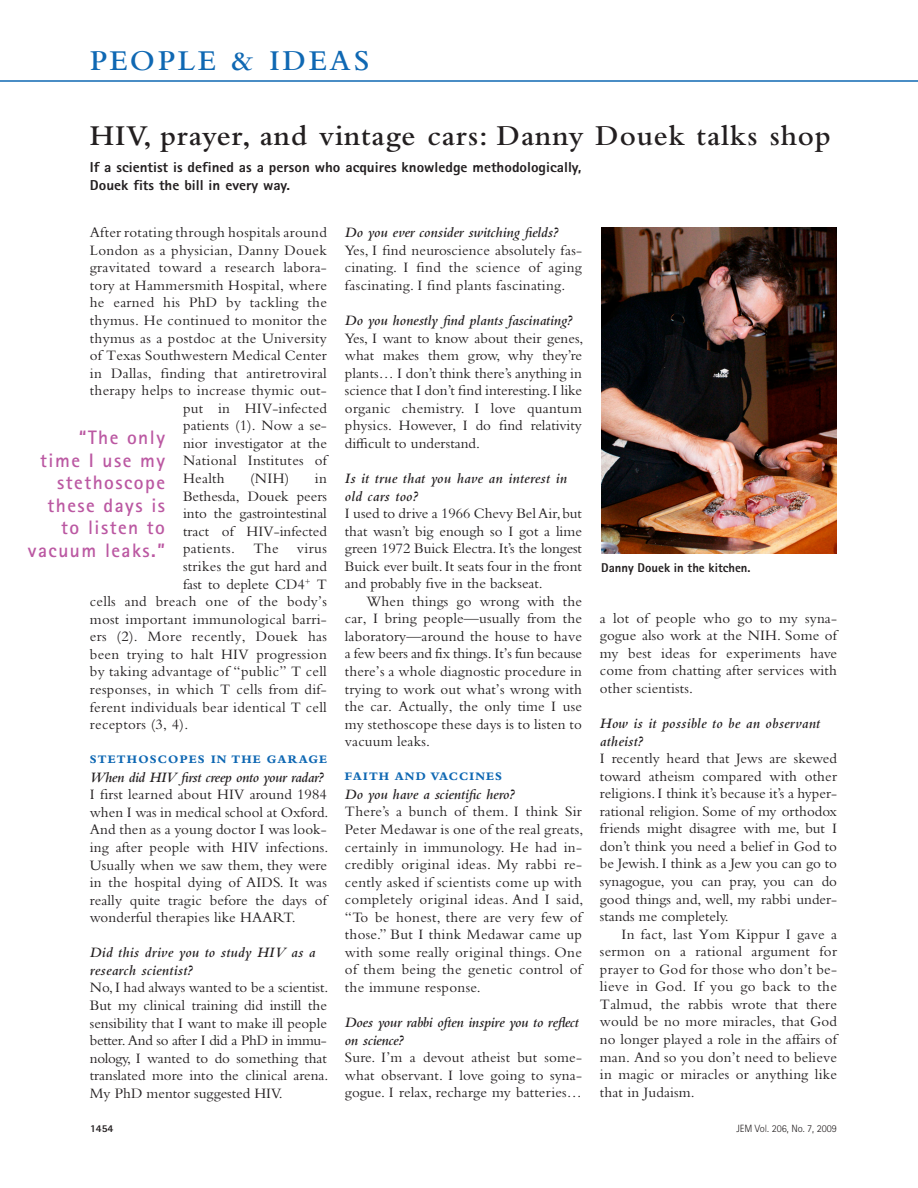
<style>
.page{position:relative;width:918px;height:1188px;background:#fff}
.page>*{position:absolute;margin:0;border:0;box-sizing:border-box;transform-origin:0 0}
.t1{font:600 30px "Bembo Std";letter-spacing:.03em;color:#231f20}
.t2{font:600 30px "Bembo Std";letter-spacing:.1em;color:#0f68b3}
.t3{font:700 19.5px/22.5px "Rotis Sans Serif Std";letter-spacing:.075em;color:#bb58a2;text-align:right}
.t4{font:15px/17.5px "Bembo Std";letter-spacing:.02em;color:#231f20;text-align:justify}
.t5{font:italic 600 15px/17.5px "Bembo Std";color:#231f20}
.t6{font:italic 600 15px/17.5px "Bembo Std";letter-spacing:.02em;color:#231f20}
.t7{font:15px "Bembo Std";color:#231f20}
.t8{font:italic 600 15px "Bembo Std";letter-spacing:-.02em;color:#231f20}
.t9{font:800 14.4px/18px "Rotis Sans Serif Std";color:#231f20;scale:1.05 1}
.t10{font:800 12.75px "Rotis Sans Serif Std";color:#231f20}
.t11{font:800 12px "Bembo Std";letter-spacing:.1em;color:#0f68b3}
.t12{font:300 10.5px "Rotis Sans Serif Std";color:#231f20}
.t13{font:800 10.5px "Rotis Sans Serif Std";color:#231f20}
</style>
<div class="page">
<hr style="left:0;top:80px;width:918px;height:2px;background:#0f68b3">
<img style="left:601px;top:227px;width:236px;height:327px">
<h1 class="t2" style="left:90px;top:48px;width:281px">PEOPLE &amp; IDEAS</h1>
<h1 class="t1" style="left:90px;top:123px;width:742px">HIV, prayer, and vintage cars: Danny Douek talks shop</h1>
<p class="t9" style="left:90px;top:159px;width:470px">If a scientist is defined as a person who acquires knowledge methodologically,<br>Douek fits the bill in every way.</p>
<p class="t4" style="left:90px;top:225px;width:239px">After rotating through hospitals around</p>
<p class="t4" style="left:90px;top:243px;width:239px">London as a physician, Danny Douek</p>
<p class="t4" style="left:90px;top:260px;width:239px">gravitated toward a research labora-</p>
<p class="t4" style="left:90px;top:278px;width:239px">tory at Hammersmith Hospital, where</p>
<p class="t4" style="left:90px;top:295px;width:239px">he earned his PhD by tackling the</p>
<p class="t4" style="left:90px;top:313px;width:239px">thymus. He continued to monitor the</p>
<p class="t4" style="left:90px;top:330px;width:239px">thymus as a postdoc at the University</p>
<p class="t4" style="left:90px;top:348px;width:239px">of Texas Southwestern Medical Center</p>
<p class="t4" style="left:90px;top:365px;width:239px">in Dallas, finding that antiretroviral</p>
<p class="t4" style="left:90px;top:383px;width:239px">therapy helps to increase thymic out-</p>
<p class="t4" style="left:183px;top:400px;width:145px">put in HIV-infected</p>
<p class="t4" style="left:183px;top:418px;width:145px">patients (1). Now a se-</p>
<p class="t7" style="left:183px;top:437px;width:145px">nior investigator at the</p>
<p class="t4" style="left:183px;top:453px;width:145px">National Institutes of</p>
<p class="t4" style="left:183px;top:471px;width:43px">Health</p>
<p class="t4" style="left:250px;top:471px;width:41px">(NIH)</p>
<p class="t4" style="left:315px;top:471px;width:14px">in</p>
<p class="t7" style="left:183px;top:490px;width:145px">Bethesda, Douek peers</p>
<p class="t7" style="left:183px;top:507px;width:145px">into the gastrointestinal</p>
<p class="t7" style="left:183px;top:525px;width:145px">tract of HIV-infected</p>
<p class="t4" style="left:183px;top:541px;width:145px">patients. The virus</p>
<p class="t7" style="left:183px;top:560px;width:145px">strikes the gut hard and</p>
<p class="t7" style="left:183px;top:578px;width:145px">fast to deplete CD4 <sup>+</sup> T</p>
<p class="t4" style="left:90px;top:594px;width:239px">cells and breach one of the body’s</p>
<p class="t4" style="left:90px;top:612px;width:239px">most important immunological barri-</p>
<p class="t4" style="left:90px;top:629px;width:239px">ers (2). More recently, Douek has</p>
<p class="t4" style="left:90px;top:647px;width:239px">been trying to halt HIV progression</p>
<p class="t4" style="left:90px;top:664px;width:239px">by taking advantage of “public” T cell</p>
<p class="t4" style="left:90px;top:682px;width:239px">responses, in which T cells from dif-</p>
<p class="t4" style="left:90px;top:699px;width:239px">ferent individuals bear identical T cell</p>
<p class="t4" style="left:90px;top:717px;width:100px">receptors (3, 4).</p>
<p class="t11" style="left:90px;top:754px;width:239px">STETHOSCOPES IN THE GARAGE</p>
<p class="t8" style="left:90px;top:771px;width:235px">When did HIV first creep onto your radar?</p>
<p class="t4" style="left:90px;top:787px;width:240px">I first learned about HIV around 1984 when I was in medical school at Oxford.<br>And then as a young doctor I was look&shy;ing after people with HIV infections.<br>Usually when we saw them, they were in the hospital dying of AIDS. It was really quite tragic before the days of wonderful therapies like HAART.</p>
<p class="t6" style="left:90px;top:945px;width:227px">Did this drive you to study HIV as a research scientist?</p>
<p class="t4" style="left:90px;top:980px;width:240px">No, I had always wanted to be a scientist.<br>But my clinical training did instill the sensibility that I want to make ill people better. And so after I did a PhD in immu&shy;nology, I wanted to do something that translated more into the clinical arena.<br>My PhD mentor suggested HIV.</p>
<h2 class="t3" style="left:28px;top:428px;width:139px">“The only<br>time I use my stethoscope these days is to listen to vacuum leaks.”</h2>
<p class="t5" style="left:345px;top:225px;width:215px">Do you ever consider switching fields?</p>
<p class="t4" style="left:345px;top:243px;width:239px">Yes, I find neuroscience absolutely fas&shy;cinating. I find the science of aging fascinating. I find plants fascinating.</p>
<p class="t5" style="left:345px;top:313px;width:229px">Do you honestly find plants fascinating?</p>
<p class="t4" style="left:345px;top:330px;width:240px">Yes, I want to know about their genes, what makes them grow, why they’re plants… I don’t think there’s anything in science that I don’t find interesting. I like organic chemistry. I love quantum physics. However, I do find relativity difficult to understand.</p>
<p class="t6" style="left:345px;top:471px;width:224px">Is it true that you have an interest in old cars too?</p>
<p class="t4" style="left:345px;top:506px;width:239px">I used to drive a 1966 Chevy Bel Air, but that wasn’t big enough so I got a lime green 1972 Buick Electra. It’s the longest Buick ever built. It seats four in the front and probably five in the backseat.</p>
<p class="t4" style="left:345px;top:594px;width:239px;text-indent:22px">When things go wrong with the car, I bring people—usually from the laboratory—around the house to have a few beers and fix things. It’s fun because there’s a whole diagnostic procedure in trying to work out what’s wrong with the car. Actually, the only time I use my stethoscope these days is to listen to vacuum leaks.</p>
<p class="t11" style="left:345px;top:771px;width:159px">FAITH AND VACCINES</p>
<p class="t5" style="left:345px;top:787px;width:171px">Do you have a scientific hero?</p>
<p class="t4" style="left:345px;top:804px;width:240px">There’s a bunch of them. I think Sir Peter Medawar is one of the real greats, certainly in immunology. He had in&shy;credibly original ideas. My rabbi re&shy;cently asked if scientists come up with completely original ideas. And I said, “To be honest, there are very few of those.” But I think Medawar came up with some really original things. One of them being the genetic control of the immune response.</p>
<p class="t5" style="left:345px;top:1015px;width:235px">Does your rabbi often inspire you to reflect on science?</p>
<p class="t4" style="left:345px;top:1050px;width:239px">Sure. I’m a devout atheist but some&shy;what observant. I love going to syna&shy;gogue. I relax, recharge my batteries…</p>
<p class="t10" style="left:601px;top:563px;width:151px">Danny Douek in the kitchen.</p>
<p class="t4" style="left:600px;top:611px;width:239px">a lot of people who go to my syna&shy;gogue also work at the NIH. Some of my best ideas for experiments have come from chatting after services with other scientists.</p>
<p class="t6" style="left:600px;top:716px;width:222px">How is it possible to be an observant atheist?</p>
<p class="t4" style="left:600px;top:751px;width:239px">I recently heard that Jews are skewed toward atheism compared with other religions. I think it’s because it’s a hyper&shy;rational religion. Some of my orthodox friends might disagree with me, but I don’t think you need a belief in God to be Jewish. I think as a Jew you can go to synagogue, you can pray, you can do good things and, well, my rabbi under&shy;stands me completely.</p>
<p class="t4" style="left:600px;top:926px;width:239px;text-indent:22px">In fact, last Yom Kippur I gave a sermon on a rational argument for prayer to God for those who don’t be&shy;lieve in God. If you go back to the Talmud, the rabbis wrote that there would be no more miracles, that God no longer played a role in the affairs of man. And so you don’t need to believe in magic or miracles or anything like that in Judaism.</p>
<p class="t13" style="left:90px;top:1125px;width:25px">1454</p>
<p class="t12" style="left:736px;top:1125px;width:102px">JEM Vol. 206, No. 7, 2009</p>
</div>
